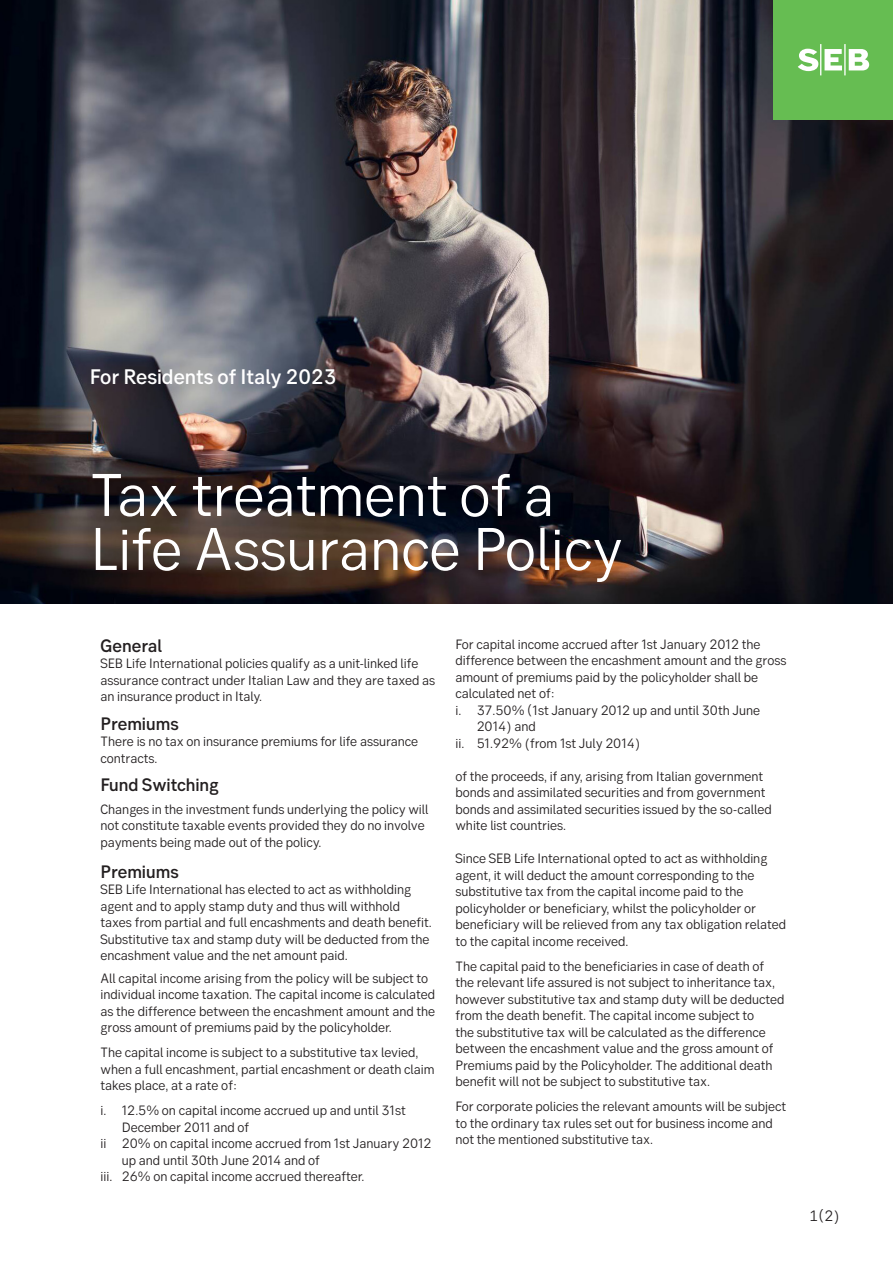
<style>
.page{position:relative;width:893px;height:1263px;background:#fff}
.page>*{position:absolute;margin:0;border:0;box-sizing:border-box;transform-origin:0 0}
._53pt_Heading{font:60px "SEB Sans Serif";color:#fff}
._14pt_Introduction{font:500 21px "SEB Sans Serif";color:#fff}
.Headline_4_12_5_15{font:500 18px "SEB Sans Serif";color:#231f20}
.t1{font:15px "SEB Sans Serif";color:#231f20}
.Body_text_9_11{font:13.5px/16.5px "SEB Sans Serif";color:#231f20}
.Headline_4_12_5_15-2{font:13.5px/16.5px "SEB Sans Serif";color:#231f20}
</style>
<div class="page">
<img style="left:0;top:0;width:893px;height:603px">
<div style="left:774px;top:0;width:119px;height:119px;background:#66bd52"></div>
<svg style="left:798px;top:44px;width:71px;height:31px"></svg>
<p class="_14pt_Introduction" style="left:90px;top:364px;width:248px">For Residents of Italy 2023</p>
<p class="_53pt_Heading" style="left:90px;top:460px;width:466px">Tax treatment of a</p>
<p class="_53pt_Heading" style="left:90px;top:514px;width:535px">Life Assurance Policy</p>
<p class="Headline_4_12_5_15" style="left:101px;top:635px;width:63px">General</p>
<p class="Headline_4_12_5_15-2" style="left:101px;top:655px;width:336px">SEB Life International policies qualify as a unit-linked life assurance contract under Italian Law and they are taxed as an insurance product in Italy.</p>
<p class="Headline_4_12_5_15" style="left:101px;top:713px;width:80px">Premiums</p>
<p class="Headline_4_12_5_15-2" style="left:101px;top:733px;width:319px">There is no tax on insurance premiums for life assurance contracts.</p>
<p class="Headline_4_12_5_15" style="left:101px;top:774px;width:120px">Fund Switching</p>
<p class="Body_text_9_11" style="left:101px;top:801px;width:329px">Changes in the investment funds underlying the policy will not constitute taxable events provided they do no involve payments being made out of the policy.</p>
<p class="Headline_4_12_5_15" style="left:101px;top:861px;width:80px">Premiums</p>
<p class="Headline_4_12_5_15-2" style="left:101px;top:881px;width:333px">SEB Life International has elected to act as withholding agent and to apply stamp duty and thus will withhold taxes from partial and full encashments and death benefit.<br>Substitutive tax and stamp duty will be deducted from the encashment value and the net amount paid.</p>
<p class="Body_text_9_11" style="left:101px;top:970px;width:336px">All capital income arising from the policy will be subject to individual income taxation. The capital income is calculated as the difference between the encashment amount and the gross amount of premiums paid by the policyholder.</p>
<p class="Body_text_9_11" style="left:101px;top:1044px;width:335px">The capital income is subject to a substitutive tax levied, when a full encashment, partial encashment or death claim takes place, at a rate of:</p>
<p class="Body_text_9_11" style="left:101px;top:1102px;width:307px">i. 12.5% on capital income accrued up and until 31st</p>
<p class="Body_text_9_11" style="left:122px;top:1119px;width:129px">December 2011 and of</p>
<p class="Body_text_9_11" style="left:101px;top:1135px;width:332px">ii 20% on capital income accrued from 1st January 2012</p>
<p class="Body_text_9_11" style="left:122px;top:1152px;width:199px">up and until 30th June 2014 and of</p>
<p class="Body_text_9_11" style="left:101px;top:1168px;width:265px">iii. 26% on capital income accrued thereafter.</p>
<p class="Body_text_9_11" style="left:455px;top:635px;width:332px">For capital income accrued after 1st January 2012 the difference between the encashment amount and the gross amount of premiums paid by the policyholder shall be calculated net of:</p>
<p class="Body_text_9_11" style="left:477px;top:701px;width:285px;text-indent:-21px">i. 37.50% (1st January 2012 up and until 30th June<br>2014) and</p>
<p class="Body_text_9_11" style="left:455px;top:734px;width:186px">ii. 51.92% (from 1st July 2014)</p>
<p class="Body_text_9_11" style="left:455px;top:767px;width:318px">of the proceeds, if any, arising from Italian government bonds and assimilated securities and from government bonds and assimilated securities issued by the so-called white list countries.</p>
<p class="Body_text_9_11" style="left:455px;top:850px;width:332px">Since SEB Life International opted to act as withholding agent, it will deduct the amount corresponding to the substitutive tax from the capital income paid to the policyholder or beneficiary, whilst the policyholder or beneficiary will be relieved from any tax obligation related to the capital income received.</p>
<p class="Body_text_9_11" style="left:455px;top:957px;width:330px">The capital paid to the beneficiaries in case of death of the relevant life assured is not subject to inheritance tax, however substitutive tax and stamp duty will be deducted from the death benefit. The capital income subject to<br>the substitutive tax will be calculated as the difference between the encashment value and the gross amount of Premiums paid by the Policyholder. The additional death benefit will not be subject to substitutive tax.</p>
<p class="Body_text_9_11" style="left:455px;top:1098px;width:332px">For corporate policies the relevant amounts will be subject to the ordinary tax rules set out for business income and not the mentioned substitutive tax.</p>
<p class="t1" style="left:809px;top:1206px;width:31px">1(2)</p>
</div>
